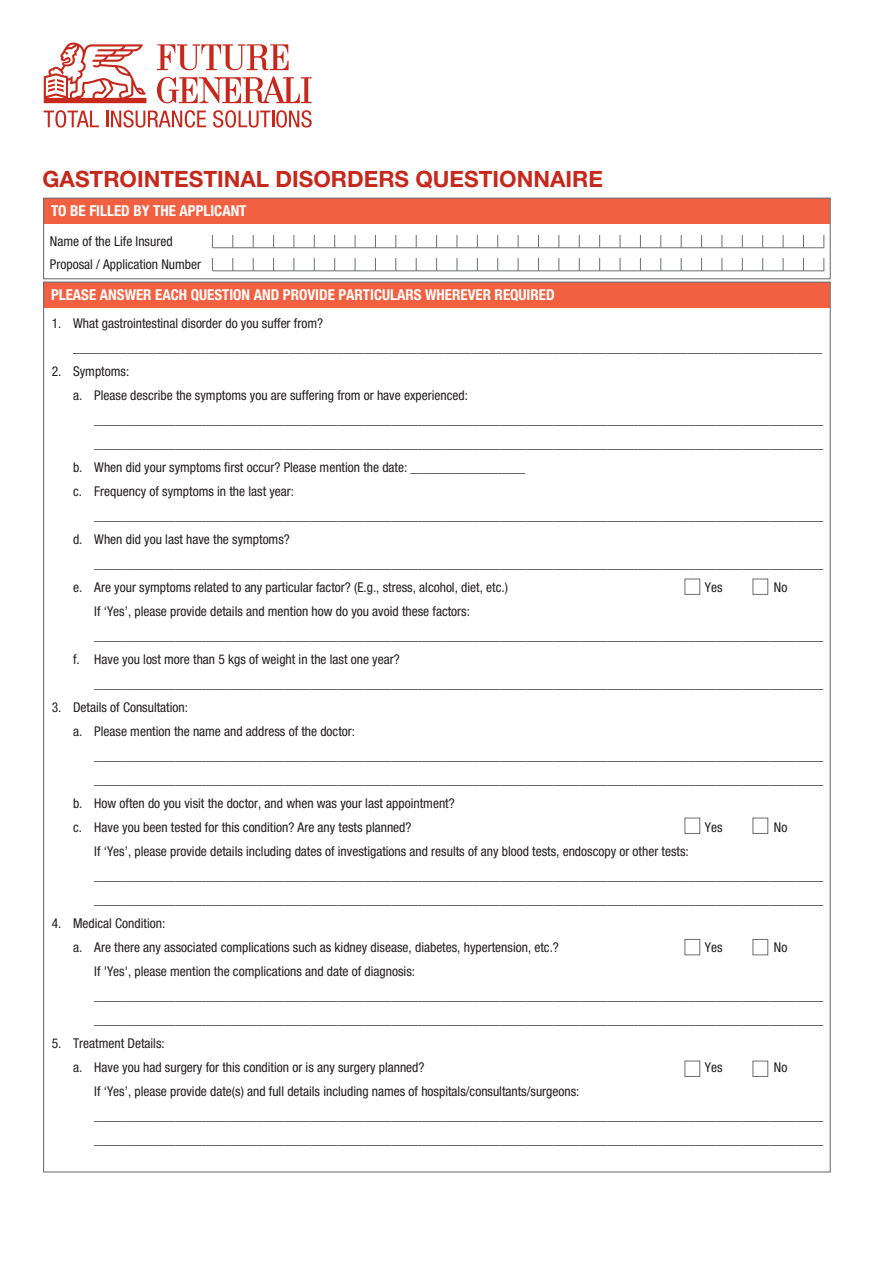
<style>
.page{position:relative;width:893px;height:1263px;background:#fff}
.page>*{position:absolute;margin:0;border:0;box-sizing:border-box;transform-origin:0 0}
.t1{font:700 22.5px "Helvetica Neue LT Std";color:#c5281c}
.t2{font:700 condensed 15px "Helvetica Neue LT Std";color:#fff}
.t3{font:condensed 13.5px/24px "Helvetica Neue LT Std";color:#231f20}
</style>
<div class="page">
<div style="left:44px;top:198px;width:786px;height:26px;background:#f16141"></div>
<div style="left:44px;top:282px;width:786px;height:26px;background:#f16141"></div>
<svg style="left:157px;top:76px;width:155px;height:27px"></svg>
<svg style="left:157px;top:44px;width:132px;height:26px"></svg>
<svg style="left:44px;top:110px;width:55px;height:18px"></svg>
<svg style="left:106px;top:110px;width:100px;height:18px"></svg>
<svg style="left:213px;top:110px;width:99px;height:18px"></svg>
<svg style="left:44px;top:42px;width:102px;height:61px"></svg>
<div style="left:43px;top:198px;width:788px;height:81px;border:1px solid #6d6e71"></div>
<hr style="left:212px;top:247px;width:612px;height:1px;background:#6d6e71">
<svg style="left:273px;top:235px;width:1px;height:13px"></svg>
<svg style="left:253px;top:235px;width:1px;height:13px"></svg>
<svg style="left:232px;top:235px;width:1px;height:13px"></svg>
<svg style="left:212px;top:235px;width:1px;height:13px"></svg>
<svg style="left:701px;top:235px;width:1px;height:13px"></svg>
<svg style="left:721px;top:235px;width:1px;height:13px"></svg>
<svg style="left:538px;top:235px;width:1px;height:12px"></svg>
<svg style="left:375px;top:235px;width:1px;height:12px"></svg>
<svg style="left:395px;top:235px;width:1px;height:13px"></svg>
<svg style="left:416px;top:235px;width:1px;height:13px"></svg>
<svg style="left:436px;top:235px;width:1px;height:13px"></svg>
<svg style="left:457px;top:235px;width:1px;height:13px"></svg>
<svg style="left:477px;top:235px;width:1px;height:13px"></svg>
<svg style="left:497px;top:235px;width:1px;height:13px"></svg>
<svg style="left:518px;top:235px;width:1px;height:13px"></svg>
<svg style="left:681px;top:235px;width:1px;height:13px"></svg>
<svg style="left:660px;top:235px;width:1px;height:13px"></svg>
<svg style="left:640px;top:235px;width:1px;height:12px"></svg>
<svg style="left:620px;top:235px;width:1px;height:13px"></svg>
<svg style="left:599px;top:235px;width:1px;height:13px"></svg>
<svg style="left:579px;top:235px;width:1px;height:13px"></svg>
<svg style="left:558px;top:235px;width:1px;height:13px"></svg>
<svg style="left:355px;top:235px;width:1px;height:13px"></svg>
<svg style="left:334px;top:235px;width:1px;height:13px"></svg>
<svg style="left:314px;top:235px;width:1px;height:13px"></svg>
<svg style="left:293px;top:235px;width:1px;height:13px"></svg>
<svg style="left:742px;top:235px;width:1px;height:13px"></svg>
<svg style="left:762px;top:235px;width:1px;height:13px"></svg>
<svg style="left:783px;top:235px;width:1px;height:13px"></svg>
<svg style="left:803px;top:235px;width:1px;height:12px"></svg>
<svg style="left:823px;top:235px;width:1px;height:13px"></svg>
<hr style="left:212px;top:270px;width:612px;height:1px;background:#6d6e71">
<svg style="left:273px;top:258px;width:1px;height:13px"></svg>
<svg style="left:253px;top:258px;width:1px;height:13px"></svg>
<svg style="left:232px;top:258px;width:1px;height:13px"></svg>
<svg style="left:212px;top:258px;width:1px;height:13px"></svg>
<svg style="left:701px;top:258px;width:1px;height:13px"></svg>
<svg style="left:721px;top:258px;width:1px;height:13px"></svg>
<svg style="left:538px;top:258px;width:1px;height:12px"></svg>
<svg style="left:375px;top:258px;width:1px;height:12px"></svg>
<svg style="left:395px;top:258px;width:1px;height:13px"></svg>
<svg style="left:416px;top:258px;width:1px;height:13px"></svg>
<svg style="left:436px;top:258px;width:1px;height:13px"></svg>
<svg style="left:457px;top:258px;width:1px;height:13px"></svg>
<svg style="left:477px;top:258px;width:1px;height:13px"></svg>
<svg style="left:497px;top:258px;width:1px;height:13px"></svg>
<svg style="left:518px;top:258px;width:1px;height:13px"></svg>
<svg style="left:681px;top:258px;width:1px;height:13px"></svg>
<svg style="left:660px;top:258px;width:1px;height:13px"></svg>
<svg style="left:640px;top:258px;width:1px;height:12px"></svg>
<svg style="left:620px;top:258px;width:1px;height:13px"></svg>
<svg style="left:599px;top:258px;width:1px;height:13px"></svg>
<svg style="left:579px;top:258px;width:1px;height:13px"></svg>
<svg style="left:558px;top:258px;width:1px;height:13px"></svg>
<svg style="left:355px;top:258px;width:1px;height:13px"></svg>
<svg style="left:334px;top:258px;width:1px;height:13px"></svg>
<svg style="left:314px;top:258px;width:1px;height:13px"></svg>
<svg style="left:293px;top:258px;width:1px;height:13px"></svg>
<svg style="left:742px;top:258px;width:1px;height:13px"></svg>
<svg style="left:762px;top:258px;width:1px;height:13px"></svg>
<svg style="left:783px;top:258px;width:1px;height:13px"></svg>
<svg style="left:803px;top:258px;width:1px;height:12px"></svg>
<svg style="left:823px;top:258px;width:1px;height:13px"></svg>
<div style="left:684px;top:939px;width:16px;height:16px;border:1px solid #6d6e71"></div>
<div style="left:752px;top:939px;width:16px;height:16px;border:1px solid #6d6e71"></div>
<div style="left:684px;top:1061px;width:16px;height:16px;border:1px solid #6d6e71"></div>
<div style="left:752px;top:1061px;width:16px;height:16px;border:1px solid #6d6e71"></div>
<div style="left:684px;top:818px;width:16px;height:16px;border:1px solid #6d6e71"></div>
<div style="left:752px;top:818px;width:16px;height:16px;border:1px solid #6d6e71"></div>
<div style="left:684px;top:579px;width:16px;height:16px;border:1px solid #6d6e71"></div>
<div style="left:752px;top:579px;width:16px;height:16px;border:1px solid #6d6e71"></div>
<h1 class="t1" style="left:43px;top:165px;width:562px">GASTROINTESTINAL DISORDERS QUESTIONNAIRE</h1>
<p class="t2" style="left:51px;top:202px;width:197px">TO BE FILLED BY THE APPLICANT</p>
<p class="t3" style="left:50px;top:229px;width:153px;line-height:23.1px">Name of the Life Insured<br>Proposal / Application Number</p>
<p class="t2" style="left:51px;top:286px;width:505px">PLEASE ANSWER EACH QUESTION AND PROVIDE PARTICULARS WHEREVER REQUIRED</p>
<p class="t3" style="left:73px;top:311px;width:751px;text-indent:-21px">1. What gastrointestinal disorder do you suffer from? _______________________________________________________________________________________________________________</p>
<p class="t3" style="left:52px;top:359px;width:79px">2. Symptoms:</p>
<p class="t3" style="left:73px;top:383px;width:396px">a. Please describe the symptoms you are suffering from or have experienced:</p>
<p class="t3" style="left:94px;top:407px;width:731px">____________________________________________________________________________________________________________</p>
<p class="t3" style="left:94px;top:431px;width:731px">____________________________________________________________________________________________________________</p>
<p class="t3" style="left:73px;top:455px;width:454px">b. When did your symptoms first occur? Please mention the date: _________________</p>
<p class="t3" style="left:73px;top:479px;width:223px">c. Frequency of symptoms in the last year:</p>
<p class="t3" style="left:94px;top:503px;width:731px">____________________________________________________________________________________________________________</p>
<p class="t3" style="left:73px;top:527px;width:218px">d. When did you last have the symptoms?</p>
<p class="t3" style="left:94px;top:551px;width:731px">____________________________________________________________________________________________________________</p>
<p class="t3" style="left:73px;top:575px;width:436px">e. Are your symptoms related to any particular factor? (E.g., stress, alcohol, diet, etc.)</p>
<p class="t3" style="left:705px;top:575px;width:19px">Yes</p>
<p class="t3" style="left:774px;top:575px;width:15px">No</p>
<p class="t3" style="left:94px;top:599px;width:377px">If ‘Yes’, please provide details and mention how do you avoid these factors:</p>
<p class="t3" style="left:94px;top:623px;width:731px">____________________________________________________________________________________________________________</p>
<p class="t3" style="left:73px;top:647px;width:328px">f. Have you lost more than 5 kgs of weight in the last one year?</p>
<p class="t3" style="left:94px;top:671px;width:731px">____________________________________________________________________________________________________________</p>
<p class="t3" style="left:52px;top:695px;width:138px">3. Details of Consultation:</p>
<p class="t3" style="left:73px;top:719px;width:284px">a. Please mention the name and address of the doctor:</p>
<p class="t3" style="left:94px;top:743px;width:731px">____________________________________________________________________________________________________________</p>
<p class="t3" style="left:94px;top:767px;width:731px">____________________________________________________________________________________________________________</p>
<p class="t3" style="left:73px;top:791px;width:383px">b. How often do you visit the doctor, and when was your last appointment?</p>
<p class="t3" style="left:73px;top:815px;width:340px">c. Have you been tested for this condition? Are any tests planned?</p>
<p class="t3" style="left:705px;top:815px;width:19px">Yes</p>
<p class="t3" style="left:774px;top:815px;width:15px">No</p>
<p class="t3" style="left:94px;top:839px;width:731px">If ‘Yes’, please provide details including dates of investigations and results of any blood tests, endoscopy or other tests: ____________________________________________________________________________________________________________ ____________________________________________________________________________________________________________</p>
<p class="t3" style="left:73px;top:911px;width:487px;text-indent:-21px">4. Medical Condition:<br>a. Are there any associated complications such as kidney disease, diabetes, hypertension, etc.?</p>
<p class="t3" style="left:705px;top:935px;width:19px">Yes</p>
<p class="t3" style="left:774px;top:935px;width:15px">No</p>
<p class="t3" style="left:94px;top:959px;width:731px">If 'Yes', please mention the complications and date of diagnosis: ____________________________________________________________________________________________________________ ____________________________________________________________________________________________________________</p>
<p class="t3" style="left:73px;top:1031px;width:353px;text-indent:-21px">5. Treatment Details:<br>a. Have you had surgery for this condition or is any surgery planned?</p>
<p class="t3" style="left:705px;top:1055px;width:19px">Yes</p>
<p class="t3" style="left:774px;top:1055px;width:15px">No</p>
<p class="t3" style="left:94px;top:1079px;width:731px">If ‘Yes’, please provide date(s) and full details including names of hospitals/consultants/surgeons: ____________________________________________________________________________________________________________ ____________________________________________________________________________________________________________</p>
</div>
